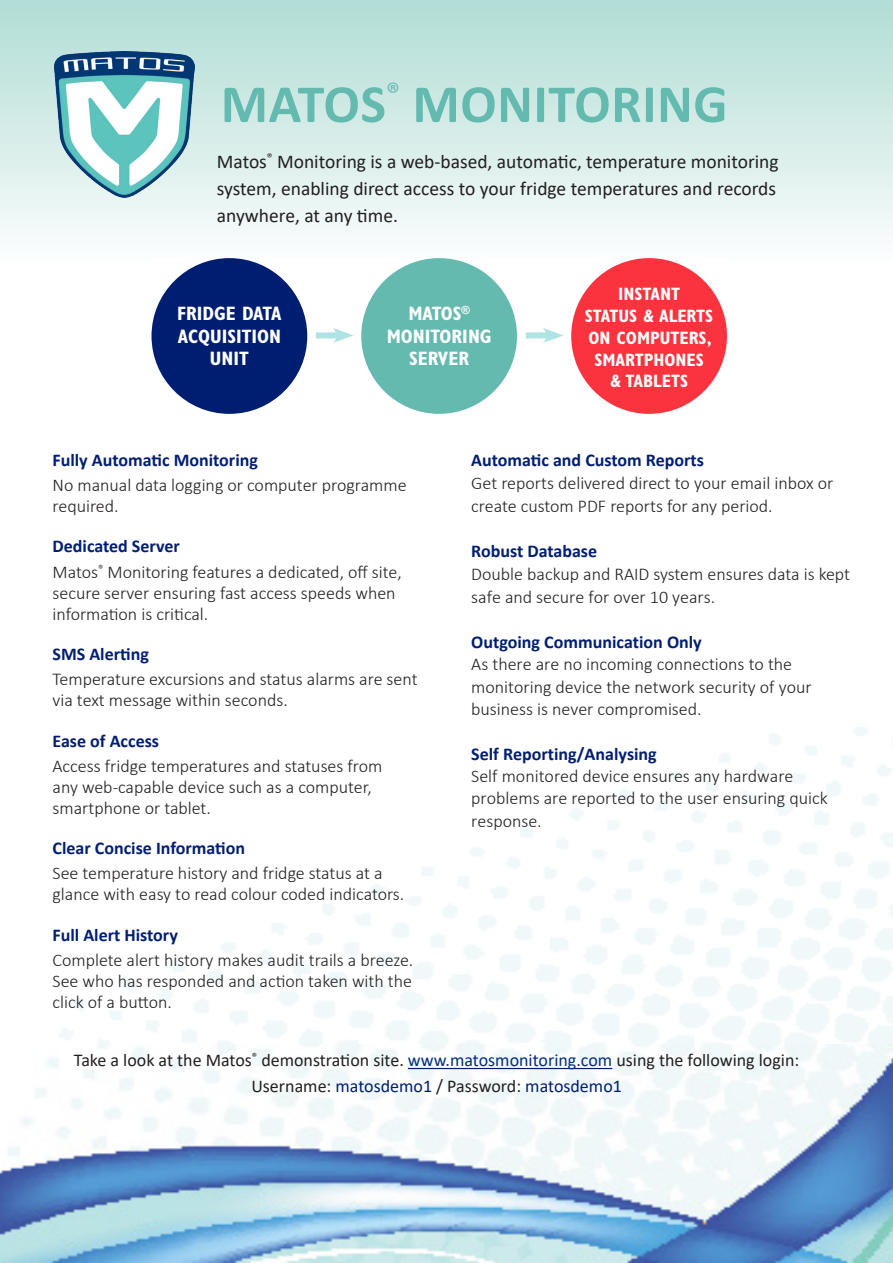
<style>
.page{position:relative;width:893px;height:1263px;background:#fff}
.page>*{position:absolute;margin:0;border:0;box-sizing:border-box;transform-origin:0 0}
.t1{font:700 54px "Calibri";letter-spacing:.01em;color:#65bab0}
.t2{font:19.5px/27px "Calibri";color:#231f20}
.t3{font:700 condensed 19.5px/22.5px "Gill Sans Std";color:#fff;text-align:center}
.No_Spacing{font:300 18px/21px "Calibri";color:#231f20}
.No_Spacing-2{font:700 18px "Calibri";color:#001e71}
.No_Spacing-3{font:18px "Calibri";color:#231f20}
.t4{font:700 condensed 18px/21.8px "Gill Sans Std";color:#fff;text-align:center}
.No_Spacing-4{font:18px "Calibri";color:#001e71}
.s1{font-weight:700;color:#001e71}
.s2{color:#002f7f}
.s3{color:#231f20}
</style>
<div class="page">
<img style="left:0;top:328px;width:893px;height:935px">
<div style="left:0;top:0;width:893px;height:268px;background:linear-gradient(to bottom,#b0dcd5,#fdfefe)"></div>
<div style="left:152px;top:258px;width:576px;height:156px;background:#fff"></div>
<div style="left:361px;top:258px;width:156px;height:156px;background:#65bab0;border-radius:50%"></div>
<div style="left:152px;top:258px;width:155px;height:156px;background:#001e71;border-radius:50%"></div>
<div style="left:571px;top:258px;width:156px;height:156px;background:#fb333e;border-radius:50%"></div>
<div style="left:316px;top:332px;width:25px;height:6px;background:#afe3e4"></div>
<svg style="left:333px;top:328px;width:20px;height:15px"></svg>
<div style="left:526px;top:332px;width:25px;height:6px;background:#afe3e4"></div>
<svg style="left:543px;top:328px;width:20px;height:15px"></svg>
<img style="left:54px;top:51px;width:141px;height:146px">
<hr style="left:408px;top:1068px;width:204px;height:1px;background:#001e71">
<p class="t1" style="left:221px;top:66px;width:508px">MATOS<sup>®</sup> MONITORING</p>
<p class="t2" style="left:217px;top:147px;width:563px">Matos<sup>®</sup> Monitoring is a web-based, automatic, temperature monitoring system, enabling direct access to your fridge temperatures and records anywhere, at any time.</p>
<p class="t3" style="left:177px;top:302px;width:106px">FRIDGE DATA<br>ACQUISITION<br>UNIT</p>
<p class="t3" style="left:387px;top:302px;width:106px">MATOS<sup>®<br></sup>MONITORING<br>SERVER</p>
<p class="t4" style="left:585px;top:283px;width:130px">INSTANT<br>STATUS &amp; ALERTS<br>ON COMPUTERS,<br>SMARTPHONES<br>&amp; TABLETS</p>
<p class="No_Spacing-2" style="left:53px;top:447px;width:207px">Fully Automatic Monitoring</p>
<p class="No_Spacing" style="left:53px;top:475px;width:356px">No manual data logging or computer programme required.</p>
<p class="No_Spacing-2" style="left:53px;top:534px;width:129px">Dedicated Server</p>
<p class="No_Spacing" style="left:53px;top:561px;width:351px">Matos<sup>®</sup> Monitoring features a dedicated, off site, secure server ensuring fast access speeds when information is critical.</p>
<p class="No_Spacing-2" style="left:53px;top:641px;width:98px">SMS Alerting</p>
<p class="No_Spacing" style="left:53px;top:669px;width:367px">Temperature excursions and status alarms are sent via text message within seconds.</p>
<p class="No_Spacing-2" style="left:53px;top:728px;width:108px">Ease of Access</p>
<p class="No_Spacing" style="left:53px;top:755px;width:331px">Access fridge temperatures and statuses from any web-capable device such as a computer, smartphone or tablet.</p>
<p class="No_Spacing-2" style="left:53px;top:835px;width:194px">Clear Concise Information</p>
<p class="No_Spacing" style="left:53px;top:863px;width:353px">See temperature history and fridge status at a glance with easy to read colour coded indicators.</p>
<p class="No_Spacing-2" style="left:53px;top:922px;width:127px">Full Alert History</p>
<p class="No_Spacing" style="left:53px;top:949px;width:362px;text-align:justify">Complete alert history makes audit trails a breeze.<br>See who has responded and action taken with the click of a button.</p>
<p class="No_Spacing" style="left:471px;top:448px;width:364px;line-height:23.1px"><span class="s1">Automatic and Custom Reports<br></span>Get reports delivered direct to your email inbox or create custom PDF reports for any period.</p>
<p class="No_Spacing" style="left:471px;top:539px;width:380px;line-height:23.1px"><span class="s1">Robust Database<br></span>Double backup and RAID system ensures data is kept safe and secure for over 10 years.</p>
<p class="No_Spacing" style="left:471px;top:630px;width:342px;line-height:22.4px"><span class="s1">Outgoing Communication Only<br></span>As there are no incoming connections to the monitoring device the network security of your business is never compromised.</p>
<p class="No_Spacing" style="left:471px;top:742px;width:358px;line-height:22.4px"><span class="s1">Self Reporting/Analysing<br></span>Self monitored device ensures any hardware problems are reported to the user ensuring quick response.</p>
<p class="No_Spacing-3" style="left:74px;top:1048px;width:727px">Take a look at the Matos<sup>®</sup> demonstration site. <span class="s2">www.matosmonitoring.com</span> using the following login:</p>
<p class="No_Spacing-4" style="left:251px;top:1073px;width:372px"><span class="s3">Username:</span> matosdemo1 <span class="s3">/ Password:</span> matosdemo1</p>
</div>
